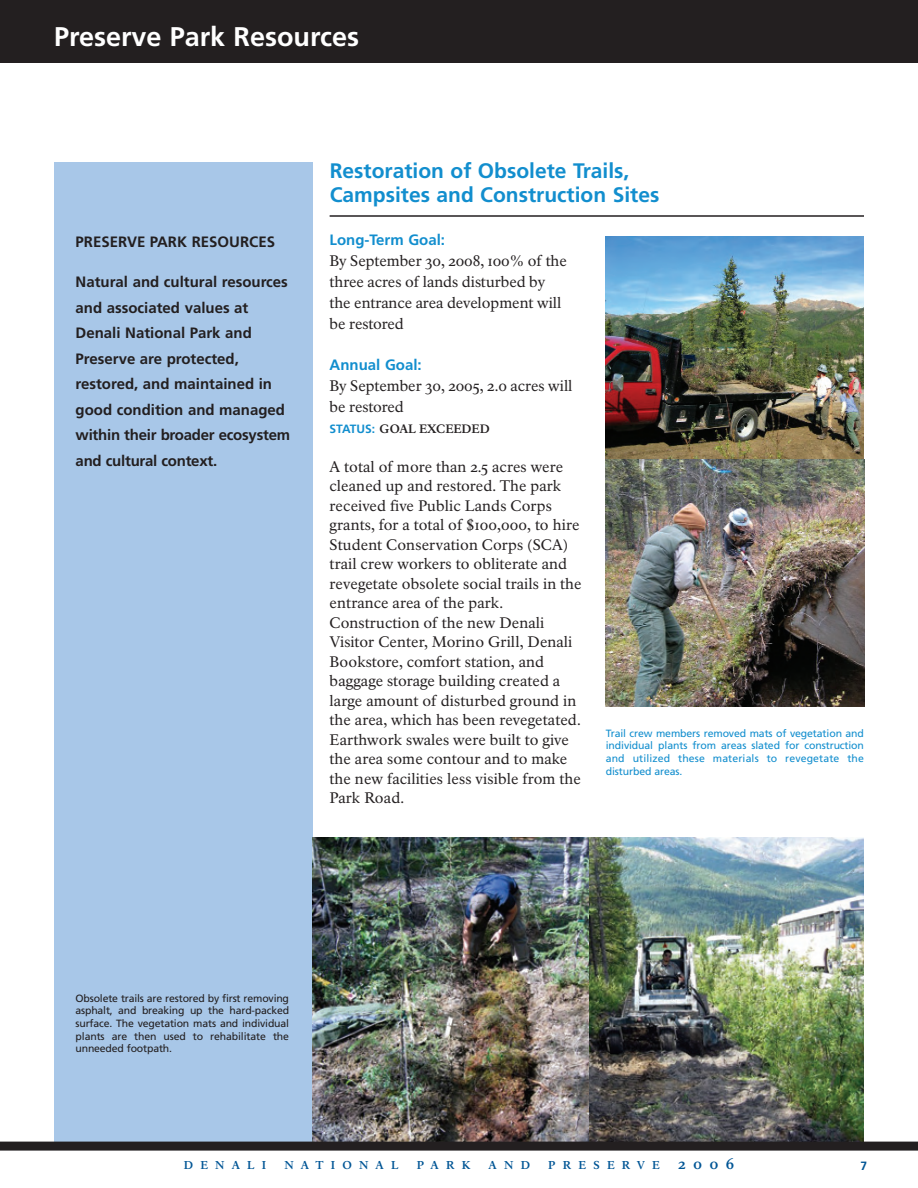
<style>
.page{position:relative;width:918px;height:1188px;background:#fff}
.page>*{position:absolute;margin:0;border:0;box-sizing:border-box;transform-origin:0 0}
.t1{font:700 27px "Frutiger";color:#fff}
.t2{font:700 21px/24px "Frutiger";color:#128ece}
.t3{font:15px/19.5px "NPS Rawlinson";color:#231f20}
.t4{font:700 15px/25.5px "Frutiger";color:#231f20}
.t5{font:700 15px "Frutiger";color:#128ece}
.t6{font:700 12px "NPS Rawlinson";color:#231f20}
.t7{font:700 12px "Frutiger";color:#005595}
.t8{font:700 11.25px "NPS Rawlinson";letter-spacing:.645em;color:#005595}
.t9{font:10.5px/12.6px "Frutiger";letter-spacing:-.01em;color:#231f20;text-align:justify}
.t10{font:10.5px/12.6px "Frutiger";letter-spacing:.01em;color:#128ece;text-align:justify}
.s1{font-family:"Frutiger";color:#128ece}
.s2{font-size:15px}
</style>
<div class="page">
<div style="left:54px;top:162px;width:258px;height:983px;background:#a8c7e8"></div>
<hr style="left:330px;top:215px;width:534px;height:2px;background:#231f20">
<img style="left:606px;top:236px;width:258px;height:223px">
<img style="left:606px;top:459px;width:258px;height:248px">
<img style="left:588px;top:837px;width:276px;height:305px">
<div style="left:0;top:0;width:918px;height:63px;background:#231f20"></div>
<img style="left:312px;top:837px;width:276px;height:305px">
<div style="left:0;top:1142px;width:918px;height:9px;background:#231f20"></div>
<p class="t1" style="left:54px;top:26px;width:307px">Preserve Park Resources</p>
<p class="t4" style="left:76px;top:230px;width:201px">PRESERVE PARK RESOURCES</p>
<p class="t4" style="left:76px;top:270px;width:216px">Natural and cultural resources and associated values at<br>Denali National Park and<br>Preserve are protected, restored, and maintained in good condition and managed within their broader ecosystem and cultural context.</p>
<h3 class="t2" style="left:330px;top:160px;width:331px">Restoration of Obsolete Trails,<br>Campsites and Construction Sites</h3>
<p class="t5" style="left:330px;top:234px;width:117px">Long-Term Goal:</p>
<p class="t3" style="left:330px;top:252px;width:239px;line-height:21px">By September 30, 2008, 100% of the three acres of lands disturbed by the entrance area development will be restored</p>
<p class="t5" style="left:330px;top:358px;width:94px">Annual Goal:</p>
<p class="t3" style="left:330px;top:376px;width:244px;line-height:21px">By September 30, 2005, 2.0 acres will be restored</p>
<p class="t6" style="left:330px;top:424px;width:162px"><span class="s1">STATUS:</span> GOAL EXCEEDED</p>
<p class="t3" style="left:330px;top:458px;width:253px">A total of more than 2.5 acres were cleaned up and restored. The park received five Public Lands Corps grants, for a total of $100,000, to hire Student Conservation Corps (SCA) trail crew workers to obliterate and revegetate obsolete social trails in the entrance area of the park.<br>Construction of the new Denali Visitor Center, Morino Grill, Denali Bookstore, comfort station, and baggage storage building created a large amount of disturbed ground in the area, which has been revegetated.<br>Earthwork swales were built to give the area some contour and to make the new facilities less visible from the Park Road.</p>
<p class="t10" style="left:606px;top:728px;width:260px">Trail crew members removed mats of vegetation and individual plants from areas slated for construction and utilized these materials to revegetate the disturbed areas.</p>
<p class="t9" style="left:76px;top:993px;width:215px">Obsolete trails are restored by first removing asphalt, and breaking up the hard-packed surface. The vegetation mats and individual plants are then used to rehabilitate the unneeded footpath.</p>
<p class="t8" style="left:184px;top:1161px;width:84px">DENALI</p>
<p class="t8" style="left:284px;top:1161px;width:116px">NATIONAL</p>
<p class="t8" style="left:417px;top:1161px;width:55px">PARK</p>
<p class="t8" style="left:489px;top:1161px;width:43px">AND</p>
<p class="t8" style="left:548px;top:1161px;width:187px">PRESERVE <span class="s2">2006</span></p>
<p class="t7" style="left:861px;top:1161px;width:8px">7</p>
</div>
